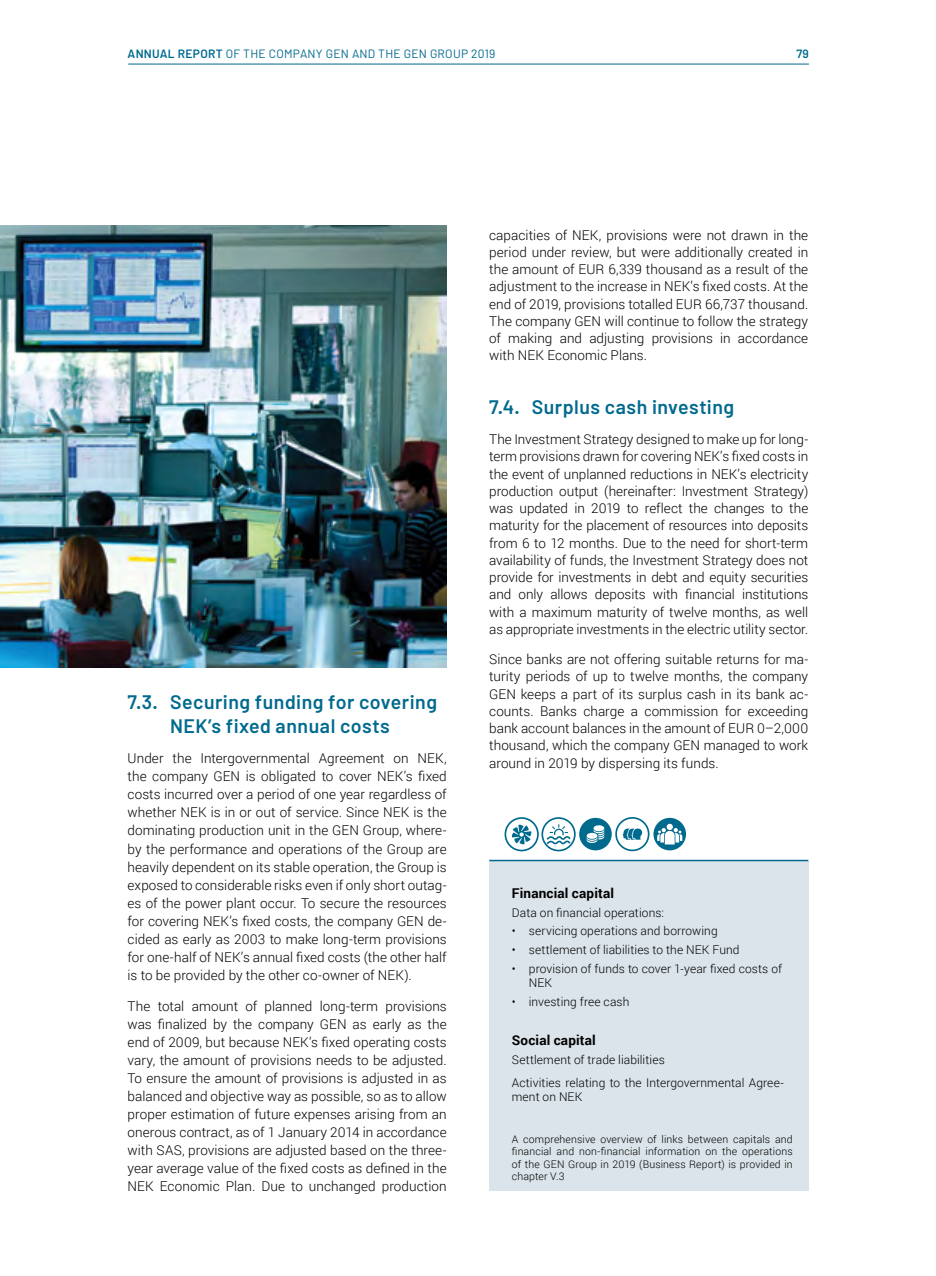
<style>
.page{position:relative;width:936px;height:1276px;background:#fff}
.page>*{position:absolute;margin:0;border:0;box-sizing:border-box;transform-origin:0 0}
.t1{font:600 19.5px/24px "Barlow";letter-spacing:.025em;color:#006a8e;text-align:center}
.t2{font:300 13.5px/17.2px "Roboto";color:#000;text-align:justify}
.t3{font:700 13.5px "Roboto";letter-spacing:.015em;color:#000}
.t4{font:300 12px/14.4px "Roboto";letter-spacing:.01em;color:#000}
.t5{font:12px "Barlow";letter-spacing:.025em;color:#006a8e}
.t6{font:600 12px "Barlow";color:#006a8e}
.t7{font:300 10.5px/12.6px "Roboto";letter-spacing:.015em;color:#000;text-align:justify}
.s1{font-weight:600}
</style>
<div class="page">
<hr style="left:128px;top:64px;width:680px;height:1px;background:#006a8e">
<div style="left:489px;top:861px;width:319px;height:330px;background:#dbe4ea"></div>
<hr style="left:489px;top:860px;width:319px;height:1px;background:#006a8e">
<img style="left:0;top:225px;width:446px;height:443px">
<div style="left:541px;top:817px;width:34px;height:34px;border:2px solid #006a8e;border-radius:50%"></div>
<svg style="left:546px;top:824px;width:24px;height:20px"></svg>
<svg style="left:653px;top:818px;width:33px;height:32px"></svg>
<svg style="left:657px;top:824px;width:25px;height:20px"></svg>
<div style="left:504px;top:817px;width:34px;height:34px;border:2px solid #006a8e;border-radius:50%"></div>
<svg style="left:511px;top:824px;width:20px;height:20px"></svg>
<div style="left:615px;top:817px;width:34px;height:34px;border:2px solid #006a8e;border-radius:50%"></div>
<svg style="left:622px;top:828px;width:20px;height:11px"></svg>
<div style="left:579px;top:818px;width:32px;height:32px;background:#006a8e;border-radius:50%"></div>
<svg style="left:586px;top:825px;width:18px;height:18px"></svg>
<p class="t5" style="left:128px;top:46px;width:369px"><span class="s1">ANNUAL REPORT</span> OF THE COMPANY GEN AND THE GEN GROUP 2019</p>
<p class="t6" style="left:796px;top:46px;width:14px">79</p>
<h1 class="t1" style="left:128px;top:689px;width:311px">7.3. Securing funding for covering<br>NEK’s fixed annual costs</h1>
<p class="t2" style="left:128px;top:749px;width:320px;line-height:18px">Under the Intergovernmental Agreement on NEK, the company GEN is obligated to cover NEK’s fixed costs incurred over a period of one year regardless of whether NEK is in or out of service. Since NEK is the dominating production unit in the GEN Group, where&shy;by the performance and operations of the Group are heavily dependent on its stable operation, the Group is exposed to considerable risks even if only short outag&shy;es of the power plant occur. To secure the resources for covering NEK’s fixed costs, the company GEN de&shy;cided as early as 2003 to make long-term provisions for one-half of NEK’s annual fixed costs (the other half is to be provided by the other co-owner of NEK).</p>
<p class="t2" style="left:128px;top:996px;width:320px;line-height:18px">The total amount of planned long-term provisions was finalized by the company GEN as early as the end of 2009, but because NEK’s fixed operating costs vary, the amount of provisions needs to be adjusted.<br>To ensure the amount of provisions is adjusted in as balanced and objective way as possible, so as to allow proper estimation of future expenses arising from an onerous contract, as of 1 January 2014 in accordance with SAS, provisions are adjusted based on the three&shy;year average value of the fixed costs as defined in the NEK Economic Plan. Due to unchanged production</p>
<p class="t2" style="left:489px;top:226px;width:320px">capacities of NEK, provisions were not drawn in the period under review, but were additionally created in the amount of EUR 6,339 thousand as a result of the adjustment to the increase in NEK’s fixed costs. At the end of 2019, provisions totalled EUR 66,737 thousand.<br>The company GEN will continue to follow the strategy of making and adjusting provisions in accordance with NEK Economic Plans.</p>
<h1 class="t1" style="left:489px;top:395px;width:246px">7.4. Surplus cash investing</h1>
<p class="t2" style="left:489px;top:430px;width:320px">The Investment Strategy designed to make up for long&shy;term provisions drawn for covering NEK’s fixed costs in the event of unplanned reductions in NEK’s electricity production output (hereinafter: Investment Strategy) was updated in 2019 to reflect the changes to the maturity for the placement of resources into deposits from 6 to 12 months. Due to the need for short-term availability of funds, the Investment Strategy does not provide for investments in debt and equity securities and only allows deposits with financial institutions with a maximum maturity of twelve months, as well as appropriate investments in the electric utility sector.</p>
<p class="t2" style="left:489px;top:650px;width:320px">Since banks are not offering suitable returns for ma&shy;turity periods of up to twelve months, the company GEN keeps a part of its surplus cash in its bank ac&shy;counts. Banks charge a commission for exceeding bank account balances in the amount of EUR 0–2,000 thousand, which the company GEN managed to work around in 2019 by dispersing its funds.</p>
<p class="t3" style="left:512px;top:884px;width:104px">Financial capital</p>
<p class="t4" style="left:512px;top:905px;width:154px">Data on financial operations:</p>
<p class="t4" style="left:512px;top:923px;width:207px">• servicing operations and borrowing</p>
<p class="t4" style="left:512px;top:942px;width:229px">• settlement of liabilities to the NEK Fund</p>
<p class="t4" style="left:529px;top:961px;width:254px;text-indent:-17px">• provision of funds to cover 1-year fixed costs of<br>NEK</p>
<p class="t4" style="left:512px;top:994px;width:119px">• investing free cash</p>
<p class="t3" style="left:512px;top:1031px;width:85px">Social capital</p>
<p class="t4" style="left:512px;top:1047px;width:273px;line-height:23px">Settlement of trade liabilities<br>Activities relating to the Intergovernmental Agree-</p>
<p class="t4" style="left:512px;top:1089px;width:72px">ment on NEK</p>
<p class="t7" style="left:512px;top:1132px;width:282px">A comprehensive overview of links between capitals and financial and non-financial information on the operations of the GEN Group in 2019 (Business Report) is provided in chapter V.3</p>
</div>
